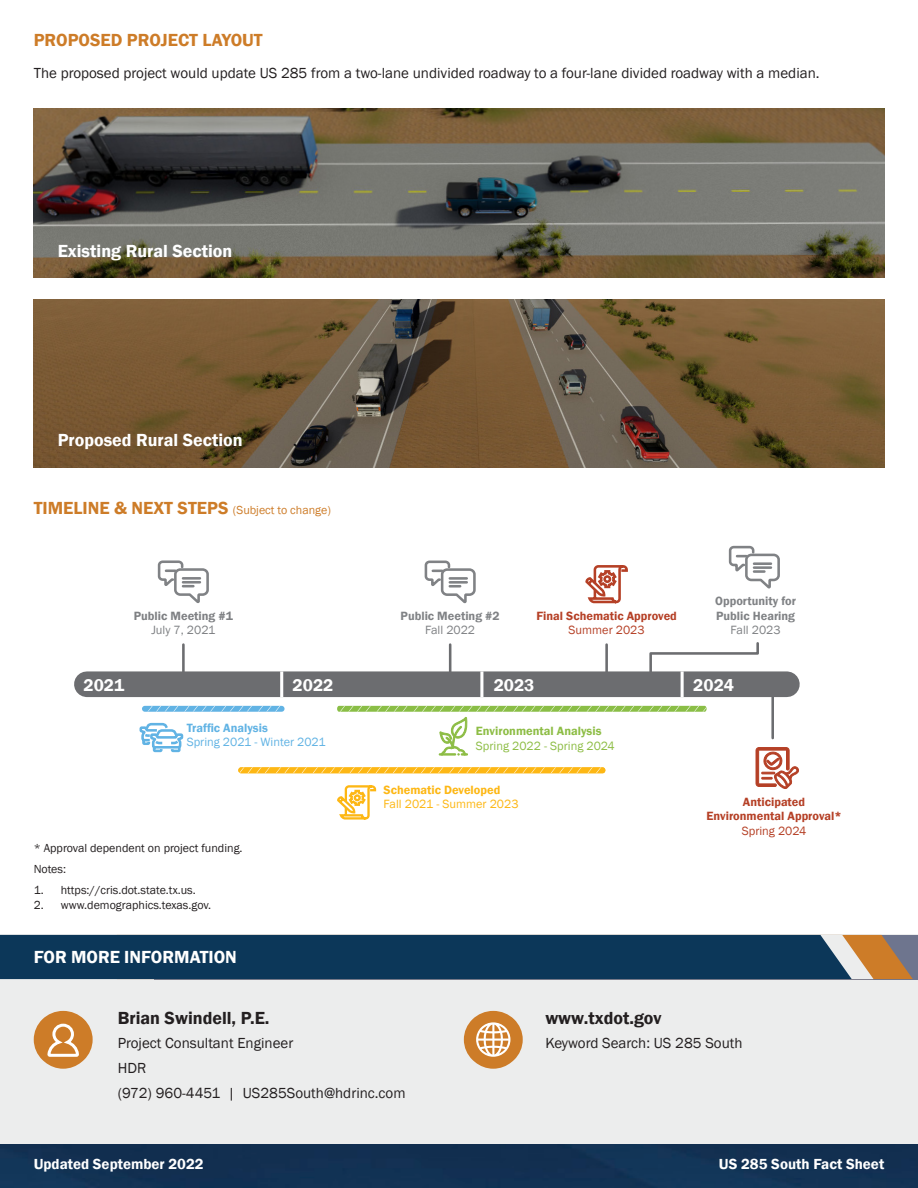
<style>
.page{position:relative;width:918px;height:1188px;background:#fff}
.page>*{position:absolute;margin:0;border:0;box-sizing:border-box;transform-origin:0 0}
.t1{font:600 18px "Franklin Gothic";color:#fff}
.t2{font:600 18px "Franklin Gothic";color:#cd7c28}
.t3{font:600 18px "Franklin Gothic";color:#231f20}
.t4{font:600 17.4px "Franklin Gothic";color:#fff}
.t5{font:15px "Franklin Gothic";color:#231f20}
.t6{font:600 15px "Franklin Gothic";color:#fff}
.t7{font:600 12.3px/14.7px "Franklin Gothic";color:#b54026;text-align:center}
.t8{font:600 12.3px/14.7px "Franklin Gothic";color:#808285}
.t9{font:12.3px "Franklin Gothic";color:#61b3e4}
.t10{font:600 12.3px "Franklin Gothic";color:#8dbd45}
.t11{font:12.3px "Franklin Gothic";color:#8dbd45}
.t12{font:12.3px "Franklin Gothic";color:#b54026}
.t13{font:12.3px "Franklin Gothic";color:#fdb714}
.t14{font:600 12.3px "Franklin Gothic";color:#fdb714}
.t15{font:12.3px "Franklin Gothic";color:#808285}
.t16{font:600 12.3px "Franklin Gothic";color:#7e8083}
.t17{font:600 12.3px "Franklin Gothic";color:#61b3e4}
.t18{font:12.3px "Franklin Gothic";color:#7e8083}
.t19{font:12px "Franklin Gothic";color:#231f20}
.s1{font-weight:400;font-size:12px}
</style>
<div class="page">
<div style="left:0;top:935px;width:918px;height:212px;background:#eceded"></div>
<svg style="left:0;top:935px;width:913px;height:44px"></svg>
<img style="left:34px;top:109px;width:850px;height:168px">
<img style="left:34px;top:299px;width:850px;height:169px">
<div style="left:0;top:1144px;width:918px;height:44px;background:#123053"></div>
<svg style="left:34px;top:1011px;width:59px;height:58px"></svg>
<svg style="left:464px;top:1011px;width:59px;height:58px"></svg>
<svg style="left:157px;top:560px;width:52px;height:43px"></svg>
<svg style="left:424px;top:560px;width:52px;height:44px"></svg>
<svg style="left:728px;top:545px;width:52px;height:44px"></svg>
<svg style="left:337px;top:785px;width:40px;height:35px"></svg>
<svg style="left:585px;top:565px;width:43px;height:39px"></svg>
<hr style="left:771px;top:686px;width:3px;height:52px;background:#6c6d70">
<svg style="left:756px;top:747px;width:43px;height:42px"></svg>
<hr style="left:182px;top:645px;width:3px;height:37px;background:#6c6d70">
<hr style="left:449px;top:645px;width:2px;height:37px;background:#6c6d70">
<hr style="left:605px;top:645px;width:3px;height:37px;background:#6c6d70">
<svg style="left:649px;top:642px;width:110px;height:29px"></svg>
<div style="left:87px;top:671px;width:700px;height:26px;background:#6c6d70"></div>
<hr style="left:280px;top:671px;width:3px;height:26px;background:#fff">
<hr style="left:480px;top:671px;width:3px;height:26px;background:#fff">
<hr style="left:681px;top:671px;width:3px;height:26px;background:#fff">
<svg style="left:139px;top:706px;width:568px;height:67px"></svg>
<p class="t2" style="left:34px;top:29px;width:231px">PROPOSED PROJECT LAYOUT</p>
<p class="t5" style="left:34px;top:64px;width:787px">The proposed project would update US 285 from a two-lane undivided roadway to a four-lane divided roadway with a median.</p>
<p class="t1" style="left:58px;top:239px;width:176px">Existing Rural Section</p>
<p class="t1" style="left:58px;top:429px;width:187px">Proposed Rural Section</p>
<p class="t2" style="left:34px;top:497px;width:299px">TIMELINE &amp; NEXT STEPS <span class="s1">(Subject to change)</span></p>
<p class="t16" style="left:134px;top:608px;width:101px">Public Meeting #1</p>
<p class="t18" style="left:151px;top:623px;width:66px">July 7, 2021</p>
<p class="t8" style="left:401px;top:608px;width:101px">Public Meeting #2</p>
<p class="t15" style="left:425px;top:623px;width:52px">Fall 2022</p>
<p class="t7" style="left:536px;top:608px;width:142px">Final Schematic Approved</p>
<p class="t12" style="left:569px;top:623px;width:78px">Summer 2023</p>
<p class="t8" style="left:715px;top:594px;width:82px">Opportunity for<br>Public Hearing</p>
<p class="t15" style="left:731px;top:623px;width:52px">Fall 2023</p>
<p class="t4" style="left:84px;top:674px;width:42px">2021</p>
<p class="t4" style="left:293px;top:674px;width:42px">2022</p>
<p class="t4" style="left:494px;top:674px;width:42px">2023</p>
<p class="t4" style="left:693px;top:674px;width:42px">2024</p>
<p class="t17" style="left:187px;top:720px;width:83px">Traffic Analysis</p>
<p class="t9" style="left:187px;top:735px;width:140px">Spring 2021 - Winter 2021</p>
<p class="t19" style="left:34px;top:840px;width:210px">* Approval dependent on project funding.</p>
<p class="t19" style="left:34px;top:861px;width:34px">Notes:</p>
<p class="t19" style="left:34px;top:882px;width:164px">1. https://cris.dot.state.tx.us.</p>
<p class="t19" style="left:34px;top:898px;width:179px">2. www.demographics.texas.gov.</p>
<p class="t1" style="left:34px;top:946px;width:205px">FOR MORE INFORMATION</p>
<p class="t10" style="left:476px;top:723px;width:127px">Environmental Analysis</p>
<p class="t11" style="left:476px;top:738px;width:140px">Spring 2022 - Spring 2024</p>
<p class="t14" style="left:384px;top:782px;width:118px">Schematic Developed</p>
<p class="t13" style="left:384px;top:797px;width:136px">Fall 2021 - Summer 2023</p>
<p class="t7" style="left:707px;top:794px;width:137px">Anticipated<br>Environmental Approval*</p>
<p class="t12" style="left:742px;top:823px;width:66px">Spring 2024</p>
<p class="t3" style="left:118px;top:1006px;width:153px">Brian Swindell, P.E.</p>
<p class="t5" style="left:118px;top:1034px;width:177px">Project Consultant Engineer</p>
<p class="t5" style="left:118px;top:1059px;width:30px">HDR</p>
<p class="t5" style="left:118px;top:1083px;width:289px">(972) 960-4451 | US285South@hdrinc.com</p>
<p class="t3" style="left:545px;top:1006px;width:118px">www.txdot.gov</p>
<p class="t5" style="left:545px;top:1034px;width:199px">Keyword Search: US 285 South</p>
<p class="t6" style="left:34px;top:1155px;width:171px">Updated September 2022</p>
<p class="t6" style="left:719px;top:1155px;width:167px">US 285 South Fact Sheet</p>
</div>
